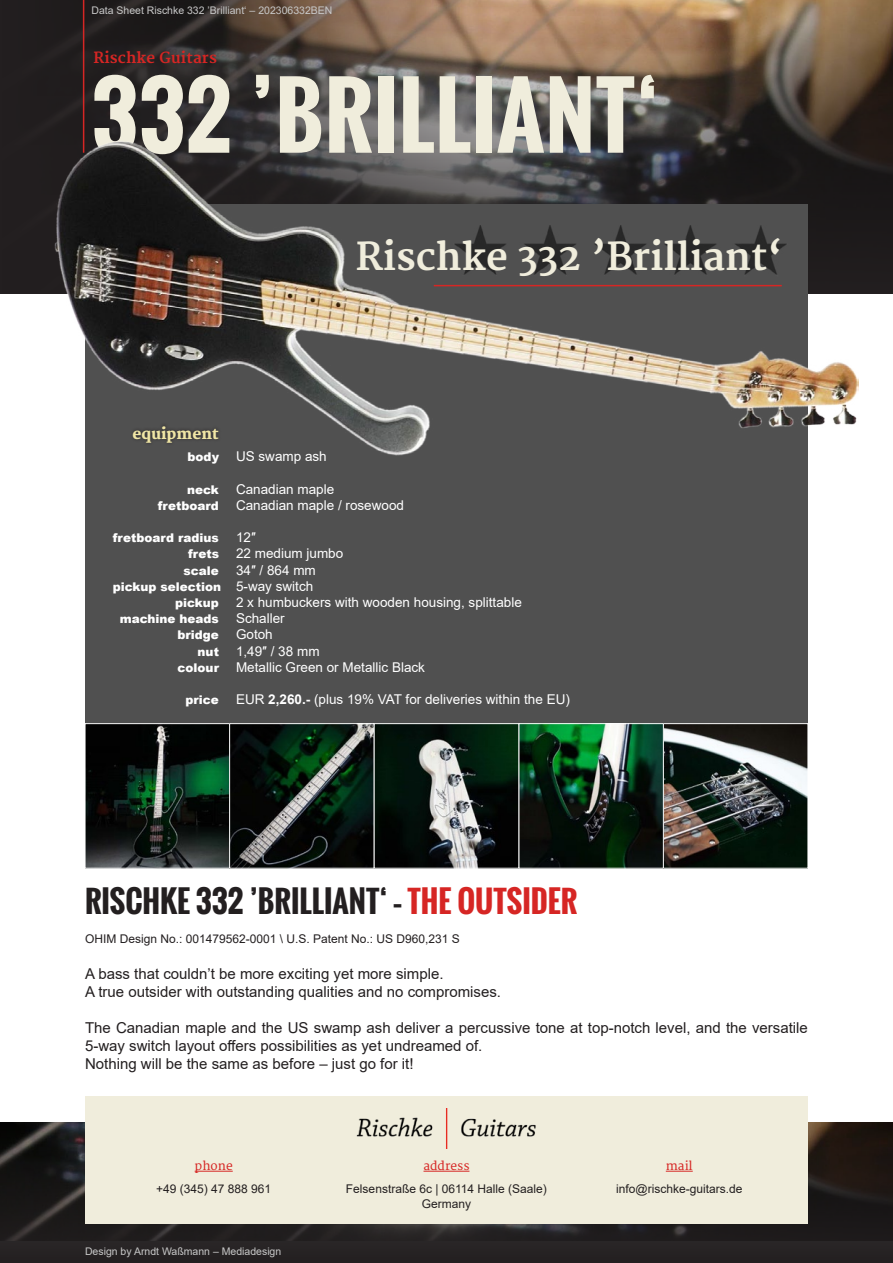
<style>
.page{position:relative;width:893px;height:1263px;background:#fff}
.page>*{position:absolute;margin:0;border:0;box-sizing:border-box;transform-origin:0 0}
.t1{font:700 87px "Oswald";letter-spacing:.01em;color:#f0eddc}
.t2{font:700 37.5px "Merriweather";color:#f0eddc}
.t3{font:700 30px "Oswald";color:#231f20}
.t4{font:15px/18px "Arial";color:#231f20}
.t5{font:700 15px "Merriweather";letter-spacing:.01em;color:#d62624}
.t6{font:800 15px "Merriweather";color:#f0e6a5}
.t7{font:13.5px "Arial";color:#fff}
.t8{font:12px/14.4px "Arial";color:#231f20;text-align:center}
.t9{font:900 12px/16.2px "Arial";color:#fff}
.t10{font:12px "Merriweather";color:#d62624}
.t11{font:10.5px "Arial";color:#c8c8c8}
.s1{font-weight:400;font-size:13.5px}
.s2{font-weight:700}
.s3{color:#d62624}
</style>
<div class="page">
<svg style="left:0;top:0;width:893px;height:293px;background:#564a40"></svg>
<div style="left:85px;top:204px;width:723px;height:664px;background:#505050"></div>
<hr style="left:83px;top:0;width:1px;height:153px;background:#d62624">
<img style="left:87px;top:725px;width:719px;height:141px">
<div style="left:663px;top:723px;width:145px;height:145px;border:1px solid #fff"></div>
<div style="left:518px;top:723px;width:146px;height:145px;border:1px solid #fff"></div>
<div style="left:229px;top:723px;width:146px;height:145px;border:1px solid #fff"></div>
<div style="left:374px;top:723px;width:145px;height:145px;border:1px solid #fff"></div>
<svg style="left:0;top:1123px;width:893px;height:140px;background:#231f1f"></svg>
<div style="left:85px;top:1096px;width:723px;height:128px;background:#f0eddc"></div>
<hr style="left:195px;top:1171px;width:38px;height:1px;background:#d62624">
<hr style="left:423px;top:1171px;width:46px;height:1px;background:#d62624">
<svg style="left:666px;top:1171px;width:27px;height:1px"></svg>
<img style="left:356px;top:1109px;width:180px;height:40px">
<img style="left:54px;top:140px;width:805px;height:316px">
<p class="t11" style="left:91px;top:3px;width:243px">Data Sheet Rischke 332 ’Brilliant‘ – 202306332BEN</p>
<p class="t5" style="left:94px;top:49px;width:125px">Rischke Guitars</p>
<h1 class="t1" style="left:91px;top:50px;width:570px">332 ’BRILLIANT‘</h1>
<h2 class="t2" style="left:356px;top:235px;width:429px">Rischke 332 ’Brilliant‘</h2>
<p class="t6" style="left:133px;top:425px;width:88px">equipment</p>
<p class="t9" style="left:188px;top:448px;width:33px">body</p>
<p class="t7" style="left:236px;top:447px;width:92px">US swamp ash</p>
<p class="t9" style="left:187px;top:481px;width:33px">neck</p>
<p class="t7" style="left:236px;top:480px;width:100px">Canadian maple</p>
<p class="t9" style="left:158px;top:497px;width:63px">fretboard</p>
<p class="t7" style="left:236px;top:496px;width:170px">Canadian maple / rosewood</p>
<p class="t9" style="left:113px;top:529px;width:108px">fretboard radius</p>
<p class="t7" style="left:236px;top:528px;width:21px">12″</p>
<p class="t9" style="left:188px;top:546px;width:32px">frets</p>
<p class="t7" style="left:236px;top:544px;width:109px">22 medium jumbo</p>
<p class="t9" style="left:184px;top:562px;width:37px">scale</p>
<p class="t7" style="left:236px;top:561px;width:81px">34″ / 864 mm</p>
<p class="t9" style="left:175px;top:578px;width:140px;text-indent:-62px">pickup selection <span class="s1">5-way switch </span>pickup</p>
<p class="t7" style="left:236px;top:593px;width:287px">2 x humbuckers with wooden housing, splittable</p>
<p class="t9" style="left:120px;top:610px;width:101px">machine heads</p>
<p class="t7" style="left:236px;top:609px;width:50px">Schaller</p>
<p class="t9" style="left:178px;top:627px;width:43px">bridge</p>
<p class="t7" style="left:236px;top:625px;width:38px">Gotoh</p>
<p class="t9" style="left:198px;top:643px;width:23px">nut</p>
<p class="t7" style="left:236px;top:642px;width:85px">1,49″ / 38 mm</p>
<p class="t9" style="left:178px;top:659px;width:43px">colour</p>
<p class="t7" style="left:236px;top:658px;width:191px">Metallic Green or Metallic Black</p>
<p class="t9" style="left:186px;top:691px;width:35px">price</p>
<p class="t7" style="left:236px;top:690px;width:335px">EUR <span class="s2">2,260.-</span> (plus 19% VAT for deliveries within the EU)</p>
<h3 class="t3" style="left:85px;top:878px;width:492px">RISCHKE 332 ’BRILLIANT‘ – <span class="s3">THE OUTSIDER</span></h3>
<p class="t8" style="left:85px;top:931px;width:376px">OHIM Design No.: 001479562-0001 \ U.S. Patent No.: US D960,231 S</p>
<p class="t4" style="left:85px;top:964px;width:418px">A bass that couldn’t be more exciting yet more simple.<br>A true outsider with outstanding qualities and no compromises.</p>
<p class="t4" style="left:85px;top:1018px;width:724px">The Canadian maple and the US swamp ash deliver a percussive tone at top-notch level, and the versatile<br>5-way switch layout offers possibilities as yet undreamed of.<br>Nothing will be the same as before – just go for it!</p>
<p class="t10" style="left:195px;top:1159px;width:40px">phone</p>
<p class="t8" style="left:156px;top:1182px;width:117px">+49 (345) 47 888 961</p>
<p class="t11" style="left:85px;top:1244px;width:198px">Design by Arndt Waßmann – Mediadesign</p>
<p class="t10" style="left:423px;top:1159px;width:47px">address</p>
<p class="t8" style="left:346px;top:1182px;width:202px">Felsenstraße 6c | 06114 Halle (Saale)<br>Germany</p>
<p class="t10" style="left:666px;top:1159px;width:28px">mail</p>
<p class="t8" style="left:616px;top:1182px;width:128px">info@rischke-guitars.de</p>
</div>
